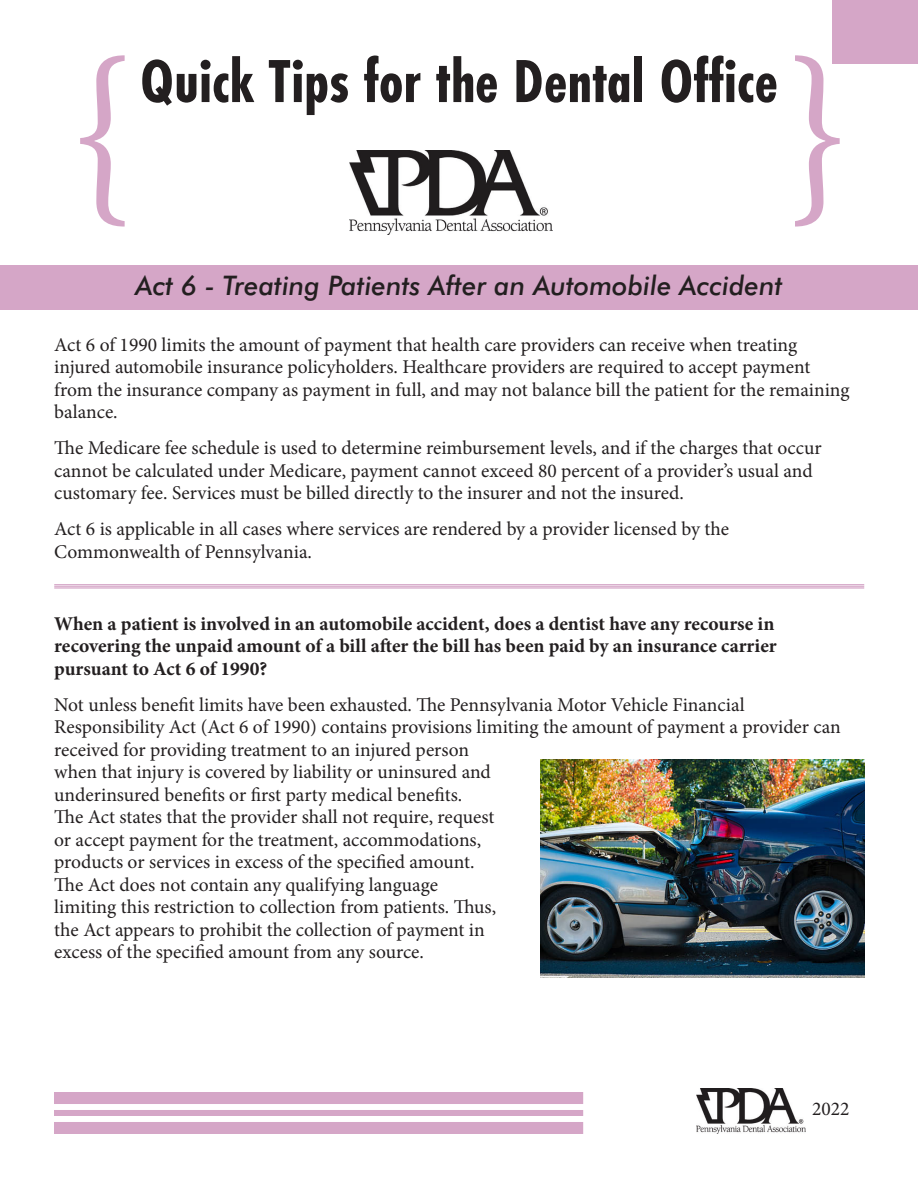
<style>
.page{position:relative;width:918px;height:1188px;background:#fff}
.page>*{position:absolute;margin:0;border:0;box-sizing:border-box;transform-origin:0 0}
.t1{font:195px "Minion Pro";color:#d5a6c7}
.Page_Titles{font:700 63px "Futura PT Cond";color:#231f20}
.large_titles{font:italic 500 27px "Futura BT";color:#231f20}
.small_titles{font:19.5px/22.5px "Minion Pro";color:#231f20}
.small_titles-2{font:700 19.5px/22.5px "Minion Pro";color:#231f20;text-align:justify}
</style>
<div class="page">
<div style="left:0;top:265px;width:918px;height:45px;background:#d5a6c7"></div>
<div style="left:54px;top:1092px;width:529px;height:12px;background:#d5a6c7"></div>
<div style="left:54px;top:1110px;width:529px;height:6px;background:#d5a6c7"></div>
<div style="left:54px;top:1122px;width:529px;height:12px;background:#d5a6c7"></div>
<img style="left:541px;top:760px;width:323px;height:217px">
<img style="left:350px;top:150px;width:202px;height:85px">
<div style="left:833px;top:1px;width:85px;height:63px;background:#d5a6c7"></div>
<img style="left:697px;top:1089px;width:108px;height:45px">
<hr style="left:54px;top:584px;width:810px;height:1px;background:#d5a6c7">
<hr style="left:54px;top:586px;width:810px;height:1px;background:#d5a6c7">
<hr style="left:54px;top:587px;width:810px;height:2px;background:#d5a6c7">
<p class="t1" style="left:67px;top:1px;width:69px">{</p>
<p class="t1" style="left:785px;top:1px;width:69px">}</p>
<p class="Page_Titles" style="left:140px;top:45px;width:640px">Quick Tips for the Dental Office</p>
<p class="large_titles" style="left:135px;top:269px;width:649px">Act 6 - Treating Patients After an Automobile Accident</p>
<p class="small_titles" style="left:54px;top:333px;width:797px">Act 6 of 1990 limits the amount of payment that health care providers can receive when treating injured automobile insurance policyholders. Healthcare providers are required to accept payment from the insurance company as payment in full, and may not balance bill the patient for the remaining balance.</p>
<p class="small_titles" style="left:54px;top:437px;width:769px">The Medicare fee schedule is used to determine reimbursement levels, and if the charges that occur cannot be calculated under Medicare, payment cannot exceed 80 percent of a provider’s usual and customary fee. Services must be billed directly to the insurer and not the insured.</p>
<p class="small_titles" style="left:54px;top:518px;width:676px">Act 6 is applicable in all cases where services are rendered by a provider licensed by the<br>Commonwealth of Pennsylvania.</p>
<p class="small_titles-2" style="left:54px;top:612px;width:724px">When a patient is involved in an automobile accident, does a dentist have any recourse in recovering the unpaid amount of a bill after the bill has been paid by an insurance carrier pursuant to Act 6 of 1990?</p>
<p class="small_titles" style="left:54px;top:693px;width:788px">Not unless benefit limits have been exhausted. The Pennsylvania Motor Vehicle Financial Responsibility Act (Act 6 of 1990) contains provisions limiting the amount of payment a provider can received for providing treatment to an injured person<br>when that injury is covered by liability or uninsured and<br>underinsured benefits or first party medical benefits.<br>The Act states that the provider shall not require, request<br>or accept payment for the treatment, accommodations,<br>products or services in excess of the specified amount.<br>The Act does not contain any qualifying language<br>limiting this restriction to collection from patients. Thus,<br>the Act appears to prohibit the collection of payment in<br>excess of the specified amount from any source.</p>
<p class="small_titles" style="left:812px;top:1097px;width:39px">2022</p>
</div>
